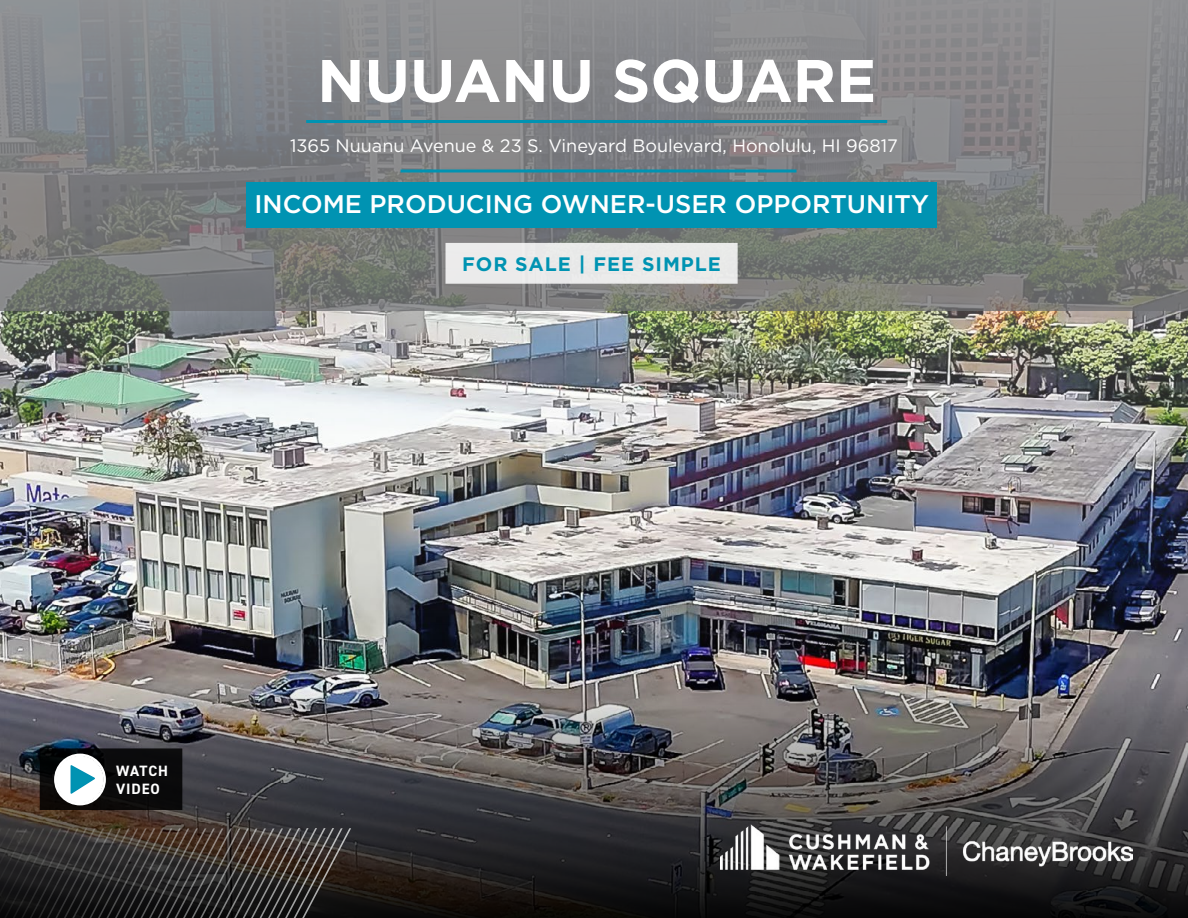
<style>
.page{position:relative;width:1188px;height:918px;background:#fff}
.page>*{position:absolute;margin:0;border:0;box-sizing:border-box;transform-origin:0 0}
.t1{font:700 60px "Gotham";color:#fff}
.t2{font:500 25.5px "Gotham";color:#fff}
.t3{font:700 19.5px "Gotham";letter-spacing:.05em;color:#0093b2}
.t4{font:18px "Gotham";color:#fff}
.t5{font:700 15px/18px "DIN2014";letter-spacing:.06em;color:#fff}
</style>
<div class="page">
<img style="left:0;top:310px;width:1188px;height:369px">
<img style="left:0;top:679px;width:1188px;height:239px">
<img style="left:721px;top:824px;width:411px;height:52px">
<svg style="left:0;top:0;width:1188px;height:310px;background:#808283"></svg>
<hr style="left:306px;top:120px;width:581px;height:3px;background:#0093b2">
<hr style="left:400px;top:170px;width:396px;height:2px;background:#0093b2">
<svg style="left:0;top:826px;width:354px;height:92px;background:#33302d"></svg>
<div style="left:247px;top:182px;width:690px;height:46px;background:#0093b2"></div>
<div style="left:446px;top:243px;width:292px;height:41px;background:#eaebea;border:2px solid #fff"></div>
<div style="left:41px;top:749px;width:141px;height:60px;background:#0a0a0b"></div>
<div style="left:40px;top:748px;width:142px;height:62px;border:2px solid #000"></div>
<svg style="left:54px;top:753px;width:53px;height:53px"></svg>
<h1 class="t1" style="left:317px;top:41px;width:561px">NUUANU SQUARE</h1>
<p class="t4" style="left:290px;top:134px;width:609px">1365 Nuuanu Avenue &amp; 23 S. Vineyard Boulevard, Honolulu, HI 96817</p>
<h2 class="t2" style="left:254px;top:188px;width:676px">INCOME PRODUCING OWNER-USER OPPORTUNITY</h2>
<p class="t3" style="left:462px;top:251px;width:260px">FOR SALE | FEE SIMPLE</p>
<p class="t5" style="left:116px;top:761px;width:54px">WATCH<br>VIDEO</p>
</div>
